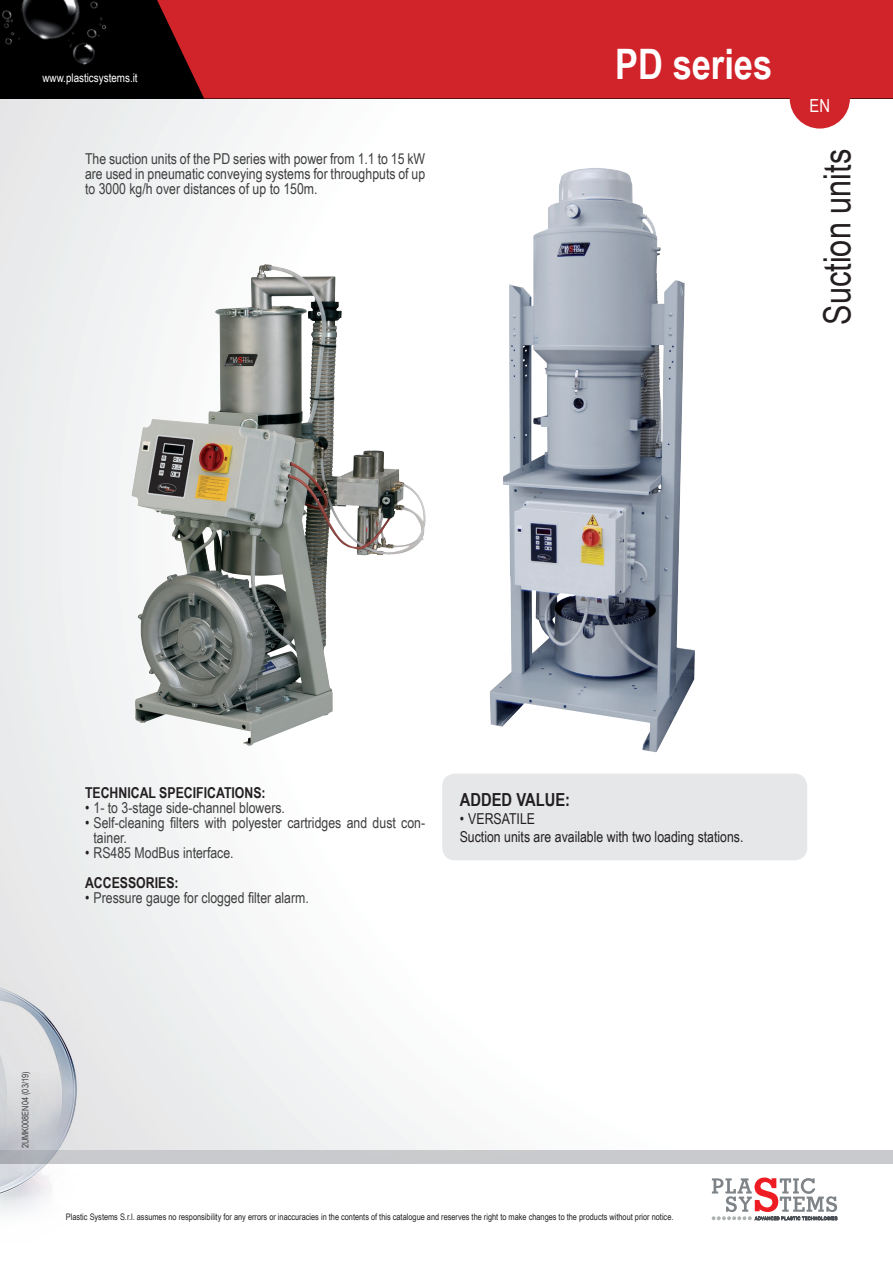
<style>
.page{position:relative;width:893px;height:1263px;background:#fff}
.page>*{position:absolute;margin:0;border:0;box-sizing:border-box;transform-origin:0 0}
.t1{font:700 42px "Arial Narrow";color:#fff}
.t2{font:37.5px "Arial Narrow";color:#231f20}
.t3{font:700 18px "Arial Narrow";color:#231f20}
.t4{font:18px "Arial Narrow";color:#fff}
.t5{font:15px/15px "Arial Narrow";color:#3e3e3f;text-align:justify}
.t6{font:15px "Arial Narrow";color:#231f20}
.t7{font:700 15px "Arial Narrow";color:#231f20}
.t8{font:12px "Arial Narrow";color:#fff}
.t9{font:9px "Arial Narrow";color:#231f20}
.t10{font:9px "Arial Narrow";color:#3e3e3f}
.s1{color:#231f20}
</style>
<div class="page">
<div style="left:0;top:98px;width:893px;height:1051px;background:linear-gradient(to right,#eeeff0,#fff)"></div>
<div style="left:0;top:0;width:893px;height:98px;background:#000"></div>
<img style="left:2px;top:0;width:105px;height:65px">
<div style="left:790px;top:68px;width:60px;height:61px;background:#d1232a;border-radius:50%"></div>
<div style="left:157px;top:0;width:736px;height:98px;background:#d1232a"></div>
<img style="left:0;top:970px;width:81px;height:244px">
<svg style="left:712px;top:1177px;width:125px;height:43px"></svg>
<img style="left:490px;top:168px;width:205px;height:584px">
<img style="left:132px;top:265px;width:294px;height:481px">
<div style="left:442px;top:773px;width:365px;height:87px;background:#e6e7e9;border-radius:13px"></div>
<p class="t8" style="left:43px;top:69px;width:97px">www.plasticsystems.it</p>
<p class="t5" style="left:85px;top:151px;width:342px">The suction units of the PD series with power from 1.1 to 15 kW are used in pneumatic conveying systems for throughputs of up to 3000 kg/h over distances of up to 150m.</p>
<p class="t1" style="left:615px;top:32px;width:158px">PD series</p>
<p class="t4" style="left:810px;top:92px;width:22px">EN</p>
<p class="t2" style="left:810px;top:325px;width:178px;rotate:-90deg">Suction units</p>
<p class="t7" style="left:85px;top:781px;width:182px">TECHNICAL SPECIFICATIONS:</p>
<p class="t5" style="left:85px;top:799px;width:201px"><span class="s1">•</span> 1- to 3-stage side-channel blowers.</p>
<p class="t5" style="left:94px;top:814px;width:333px;text-indent:-9px"><span class="s1">•</span> Self-cleaning filters with polyester cartridges and dust con&shy;tainer.</p>
<p class="t5" style="left:85px;top:844px;width:150px"><span class="s1">•</span> RS485 ModBus interface.</p>
<p class="t7" style="left:85px;top:871px;width:95px">ACCESSORIES:</p>
<p class="t5" style="left:85px;top:889px;width:225px"><span class="s1">•</span> Pressure gauge for clogged filter alarm.</p>
<p class="t3" style="left:460px;top:785px;width:112px">ADDED VALUE:</p>
<p class="t6" style="left:460px;top:807px;width:77px">• VERSATILE</p>
<p class="t6" style="left:460px;top:825px;width:285px">Suction units are available with two loading stations.</p>
<p class="t10" style="left:19px;top:1148px;width:78px;rotate:-90deg">2UMK008EN04 (03/19)</p>
<p class="t9" style="left:66px;top:1211px;width:609px">Plastic Systems S.r.l. assumes no responsibility for any errors or inaccuracies in the contents of this catalogue and reserves the right to make changes to the products without prior notice.</p>
</div>
